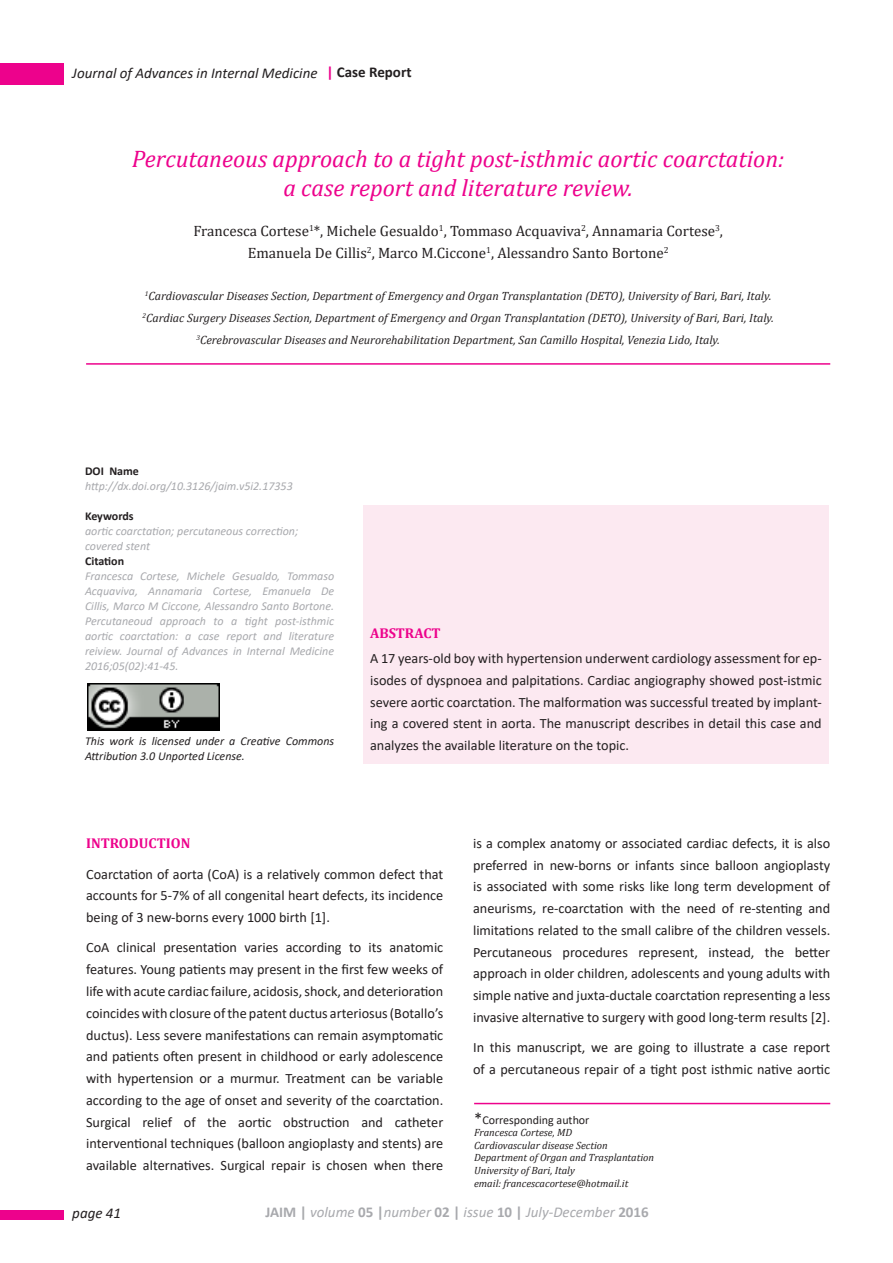
<style>
.page{position:relative;width:893px;height:1263px;background:#fff}
.page>*{position:absolute;margin:0;border:0;box-sizing:border-box;transform-origin:0 0}
.t1{font:italic 24px/28.8px "Cambria";color:#ed028c;text-align:center}
.t2{font:15px/21.8px "Cambria";color:#231f20;text-align:center}
.t3{font:italic 15px "Calibri";color:#a8a9ad}
.t4{font:italic 15px "Calibri";color:#231f20}
.t5{font:700 15px "Calibri";color:#231f20}
.t6{font:14.25px/21.8px "Calibri";color:#231f20;text-align:justify}
.t7{font:700 14.25px "Cambria";color:#ed028c}
.t8{font:italic 12px/15px "Calibri";color:#a8a9ad}
.t9{font:italic 12px/21.8px "Cambria";color:#231f20;text-align:center}
.t10{font:italic 12px/15px "Calibri";color:#231f20}
.t11{font:700 12px "Calibri";color:#231f20}
.t12{font:12px "Calibri";color:#231f20}
.t13{font:italic 10.5px/12.6px "Cambria";color:#231f20}
.s1{color:#ed028c}
.s2{font-size:16.5px}
.s3{font-weight:700;font-style:normal}
</style>
<div class="page">
<div style="left:0;top:64px;width:64px;height:21px;background:#ed028c"></div>
<div style="left:0;top:1210px;width:64px;height:10px;background:#ed028c"></div>
<div style="left:363px;top:505px;width:466px;height:259px;background:#fce9f1"></div>
<img style="left:88px;top:684px;width:132px;height:46px">
<hr style="left:86px;top:363px;width:744px;height:2px;background:#ed028c">
<hr style="left:474px;top:1103px;width:356px;height:1px;background:#ed028c">
<p class="t4" style="left:72px;top:63px;width:247px">Journal of Advances in Internal Medicine</p>
<p class="t5" style="left:326px;top:62px;width:87px"><span class="s1">|</span> Case Report</p>
<h1 class="t1" style="left:132px;top:144px;width:654px">Percutaneous approach to a tight post-isthmic aortic coarctation: a case report and literature review.</h1>
<p class="t2" style="left:193px;top:220px;width:531px">Francesca Cortese<sup>1</sup>*, Michele Gesualdo<sup>1</sup>, Tommaso Acquaviva<sup>2</sup>, Annamaria Cortese<sup>3</sup>,<br>Emanuela De Cillis<sup>2</sup>, Marco M.Ciccone<sup>1</sup>, Alessandro Santo Bortone<sup>2</sup></p>
<p class="t9" style="left:142px;top:285px;width:633px"><sup>1</sup>Cardiovascular Diseases Section, Department of Emergency and Organ Transplantation (DETO), University of Bari, Bari, Italy.<br><sup>2</sup>Cardiac Surgery Diseases Section, Department of Emergency and Organ Transplantation (DETO), University of Bari, Bari, Italy.<br><sup>3</sup>Cerebrovascular Diseases and Neurorehabilitation Department, San Camillo Hospital, Venezia Lido, Italy.</p>
<p class="t11" style="left:85px;top:463px;width:55px">DOI Name</p>
<p class="t8" style="left:85px;top:478px;width:209px">http://dx.doi.org/10.3126/jaim.v5i2.17353</p>
<p class="t11" style="left:85px;top:508px;width:50px">Keywords</p>
<p class="t8" style="left:85px;top:523px;width:215px">aortic coarctation; percutaneous correction; covered stent</p>
<p class="t11" style="left:85px;top:553px;width:41px">Citation</p>
<p class="t8" style="left:85px;top:568px;width:251px;text-align:justify">Francesca Cortese, Michele Gesualdo, Tommaso Acquaviva, Annamaria Cortese, Emanuela De Cillis, Marco M Ciccone, Alessandro Santo Bortone.<br>Percutaneoud approach to a tight post-isthmic aortic coarctation: a case report and literature reiview. Journal of Advances in Internal Medicine 2016;05(02):41-45.</p>
<p class="t10" style="left:85px;top:733px;width:251px">This work is licensed under a Creative Commons<br>Attribution 3.0 Unported License.</p>
<p class="t7" style="left:370px;top:623px;width:72px">ABSTRACT</p>
<p class="t6" style="left:370px;top:647px;width:453px">A 17 years-old boy with hypertension underwent cardiology assessment for ep&shy;isodes of dyspnoea and palpitations. Cardiac angiography showed post-istmic severe aortic coarctation. The malformation was successful treated by implant&shy;ing a covered stent in aorta. The manuscript describes in detail this case and analyzes the available literature on the topic.</p>
<p class="t7" style="left:86px;top:833px;width:106px">INTRODUCTION</p>
<p class="t6" style="left:86px;top:863px;width:359px">Coarctation of aorta (CoA) is a relatively common defect that accounts for 5-7% of all congenital heart defects, its incidence being of 3 new-borns every 1000 birth [1].</p>
<p class="t6" style="left:86px;top:936px;width:359px">CoA clinical presentation varies according to its anatomic features. Young patients may present in the first few weeks of life with acute cardiac failure, acidosis, shock, and deterioration coincides with closure of the patent ductus arteriosus (Botallo’s ductus). Less severe manifestations can remain asymptomatic and patients often present in childhood or early adolescence with hypertension or a murmur. Treatment can be variable according to the age of onset and severity of the coarctation.<br>Surgical relief of the aortic obstruction and catheter interventional techniques (balloon angioplasty and stents) are available alternatives. Surgical repair is chosen when there</p>
<p class="t6" style="left:473px;top:832px;width:359px">is a complex anatomy or associated cardiac defects, it is also preferred in new-borns or infants since balloon angioplasty is associated with some risks like long term development of aneurisms, re-coarctation with the need of re-stenting and limitations related to the small calibre of the children vessels.<br>Percutaneous procedures represent, instead, the better approach in older children, adolescents and young adults with simple native and juxta-ductale coarctation representing a less invasive alternative to surgery with good long-term results [2].</p>
<p class="t6" style="left:473px;top:1036px;width:359px">In this manuscript, we are going to illustrate a case report of a percutaneous repair of a tight post isthmic native aortic</p>
<p class="t12" style="left:474px;top:1111px;width:117px"><span class="s2">*</span>Corresponding author</p>
<p class="t13" style="left:474px;top:1126px;width:181px">Francesca Cortese, MD<br>Cardiovascular disease Section<br>Department of Organ and Trasplantation<br>University of Bari, Italy<br>email: francescacortese@hotmail.it</p>
<p class="t4" style="left:72px;top:1203px;width:50px">page 41</p>
<p class="t3" style="left:265px;top:1201px;width:385px"><span class="s3">JAIM |</span> volume <span class="s3">05 |</span>number <span class="s3">02 |</span> issue <span class="s3">10 |</span> July-December <span class="s3">2016</span></p>
</div>
